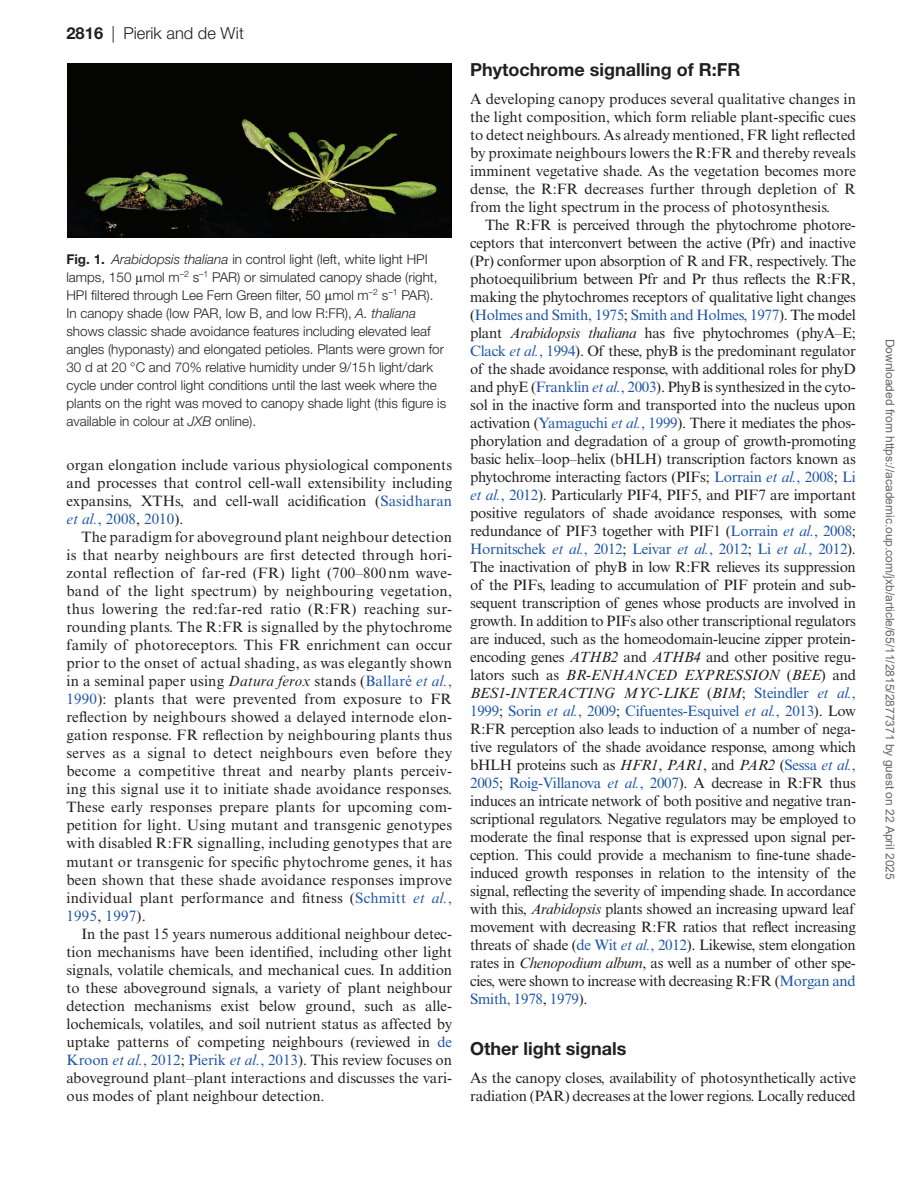
<style>
.page{position:relative;width:919px;height:1187px;background:#fff}
.page>*{position:absolute;margin:0;border:0;box-sizing:border-box;transform-origin:0 0}
.t1{font:700 18px "Helvetica Neue LT Std";color:#231f20}
.t2{font:300 16.5px "Helvetica Neue LT Std";color:#231f20}
.t3{font:15px/18px "Times New Roman MT Std";color:#231f20;text-align:justify}
.t4{font:300 13.5px/18px "Helvetica Neue LT Std";color:#231f20}
.t5{font:12px "Arial";color:#666}
.s1{font-weight:700}
.s2{font-style:italic}
.s3{font-family:"Gandhari Unicode";font-weight:400}
.s4{color:#1e56a6}
.s5{font-style:italic;color:#1e56a6}
</style>
<div class="page">
<img style="left:67px;top:63px;width:384px;height:174px">
<p class="t2" style="left:66px;top:23px;width:179px"><span class="s1">2816</span> | Pierik and de Wit</p>
<p class="t4" style="left:66px;top:250px;width:381px"><span class="s1">Fig. 1.</span> <span class="s2">Arabidopsis thaliana</span> in control light (left, white light HPI lamps, 150 <span class="s3">μ</span>mol m<sup>–2</sup> s<sup>–1</sup> PAR) or simulated canopy shade (right, HPI filtered through Lee Fern Green filter, 50 <span class="s3">μ</span>mol m<sup>–2</sup> s<sup>–1</sup> PAR).<br>In canopy shade (low PAR, low B, and low R:FR), <span class="s2">A. thaliana </span>shows classic shade avoidance features including elevated leaf angles (hyponasty) and elongated petioles. Plants were grown for 30 d at 20 °C and 70% relative humidity under 9/15h light/dark cycle under control light conditions until the last week where the plants on the right was moved to canopy shade light (this figure is available in colour at <span class="s2">JXB</span> online).</p>
<p class="t3" style="left:66px;top:456px;width:387px">organ elongation include various physiological components and processes that control cell-wall extensibility including expansins, XTHs, and cell-wall acidification (<span class="s4">Sasidharan </span><span class="s5">et al.</span><span class="s4">, 2008</span>, <span class="s4">2010</span>).</p>
<p class="t3" style="left:66px;top:528px;width:387px;text-indent:15px">The paradigm for aboveground plant neighbour detection is that nearby neighbours are first detected through hori&shy;zontal reflection of far-red (FR) light (700–800 nm wave&shy;band of the light spectrum) by neighbouring vegetation, thus lowering the red:far-red ratio (R:FR) reaching sur&shy;rounding plants. The R:FR is signalled by the phytochrome family of photoreceptors. This FR enrichment can occur prior to the onset of actual shading, as was elegantly shown in a seminal paper using <span class="s2">Datura ferox</span> stands (<span class="s4">Ballaré</span> <span class="s5">et al.</span><span class="s4">, 1990</span>): plants that were prevented from exposure to FR reflection by neighbours showed a delayed internode elon&shy;gation response. FR reflection by neighbouring plants thus serves as a signal to detect neighbours even before they become a competitive threat and nearby plants perceiv&shy;ing this signal use it to initiate shade avoidance responses.<br>These early responses prepare plants for upcoming com&shy;petition for light. Using mutant and transgenic genotypes with disabled R:FR signalling, including genotypes that are mutant or transgenic for specific phytochrome genes, it has been shown that these shade avoidance responses improve individual plant performance and fitness (<span class="s4">Schmitt</span> <span class="s5">et al.</span><span class="s4">, 1995</span>, <span class="s4">1997</span>).</p>
<p class="t3" style="left:66px;top:924px;width:387px;text-indent:15px">In the past 15 years numerous additional neighbour detec&shy;tion mechanisms have been identified, including other light signals, volatile chemicals, and mechanical cues. In addition to these aboveground signals, a variety of plant neighbour detection mechanisms exist below ground, such as alle&shy;lochemicals, volatiles, and soil nutrient status as affected by uptake patterns of competing neighbours (reviewed in <span class="s4">de Kroon</span> <span class="s5">et al.</span><span class="s4">, 2012</span>; <span class="s4">Pierik</span> <span class="s5">et al.</span><span class="s4">, 2013</span>). This review focuses on aboveground plant–plant interactions and discusses the vari&shy;ous modes of plant neighbour detection.</p>
<p class="t1" style="left:470px;top:58px;width:272px">Phytochrome signalling of R:FR</p>
<p class="t3" style="left:470px;top:90px;width:387px">A developing canopy produces several qualitative changes in the light composition, which form reliable plant-specific cues to detect neighbours. As already mentioned, FR light reflected by proximate neighbours lowers the R:FR and thereby reveals imminent vegetative shade. As the vegetation becomes more dense, the R:FR decreases further through depletion of R from the light spectrum in the process of photosynthesis.</p>
<p class="t3" style="left:470px;top:216px;width:387px;text-indent:15px">The R:FR is perceived through the phytochrome photore&shy;ceptors that interconvert between the active (Pfr) and inactive (Pr) conformer upon absorption of R and FR, respectively. The photoequilibrium between Pfr and Pr thus reflects the R:FR, making the phytochromes receptors of qualitative light changes (<span class="s4">Holmes and Smith, 1975</span>; <span class="s4">Smith and Holmes, 1977</span>). The model plant <span class="s2">Arabidopsis thaliana</span> has five phytochromes (phyA–E; <span class="s4">Clack</span> <span class="s5">et al.</span><span class="s4">, 1994</span>). Of these, phyB is the predominant regulator of the shade avoidance response, with additional roles for phyD and phyE (<span class="s4">Franklin</span> <span class="s5">et al.</span><span class="s4">, 2003</span>). PhyB is synthesized in the cyto&shy;sol in the inactive form and transported into the nucleus upon activation (<span class="s4">Yamaguchi</span> <span class="s5">et al.</span><span class="s4">, 1999</span>). There it mediates the phos&shy;phorylation and degradation of a group of growth-promoting basic helix–loop–helix (bHLH) transcription factors known as phytochrome interacting factors (PIFs; <span class="s4">Lorrain</span> <span class="s5">et al.</span><span class="s4">, 2008</span>; <span class="s4">Li </span><span class="s5">et al.</span><span class="s4">, 2012</span>). Particularly PIF4, PIF5, and PIF7 are important positive regulators of shade avoidance responses, with some redundance of PIF3 together with PIF1 (<span class="s4">Lorrain</span> <span class="s5">et al.</span><span class="s4">, 2008</span>; <span class="s4">Hornitschek</span> <span class="s5">et al.</span><span class="s4">, 2012</span>; <span class="s4">Leivar</span> <span class="s5">et al.</span><span class="s4">, 2012</span>; <span class="s4">Li</span> <span class="s5">et al.</span><span class="s4">, 2012</span>).<br>The inactivation of phyB in low R:FR relieves its suppression of the PIFs, leading to accumulation of PIF protein and sub&shy;sequent transcription of genes whose products are involved in growth. In addition to PIFs also other transcriptional regulators are induced, such as the homeodomain-leucine zipper protein&shy;encoding genes <span class="s2">ATHB2</span> and <span class="s2">ATHB4</span> and other positive regu&shy;lators such as <span class="s2">BR-ENHANCED EXPRESSION</span> (<span class="s2">BEE</span>) and <span class="s2">BES1-INTERACTING MYC-LIKE</span> (<span class="s2">BIM</span>; <span class="s4">Steindler</span> <span class="s5">et al.</span><span class="s4">, 1999</span>; <span class="s4">Sorin</span> <span class="s5">et al.</span><span class="s4">, 2009</span>; <span class="s4">Cifuentes-Esquivel</span> <span class="s5">et al.</span><span class="s4">, 2013</span>). Low R:FR perception also leads to induction of a number of nega&shy;tive regulators of the shade avoidance response, among which bHLH proteins such as <span class="s2">HFR1</span>, <span class="s2">PAR1</span>, and <span class="s2">PAR2</span> (<span class="s4">Sessa</span> <span class="s5">et al.</span><span class="s4">, 2005</span>; <span class="s4">Roig-Villanova</span> <span class="s5">et al.</span><span class="s4">, 2007</span>). A decrease in R:FR thus induces an intricate network of both positive and negative tran&shy;scriptional regulators. Negative regulators may be employed to moderate the final response that is expressed upon signal per&shy;ception. This could provide a mechanism to fine-tune shade&shy;induced growth responses in relation to the intensity of the signal, reflecting the severity of impending shade. In accordance with this, <span class="s2">Arabidopsis</span> plants showed an increasing upward leaf movement with decreasing R:FR ratios that reflect increasing threats of shade (<span class="s4">de Wit</span> <span class="s5">et al.</span><span class="s4">, 2012</span>). Likewise, stem elongation rates in <span class="s2">Chenopodium album</span>, as well as a number of other spe&shy;cies, were shown to increase with decreasing R:FR (<span class="s4">Morgan and Smith, 1978</span>, <span class="s4">1979</span>).</p>
<p class="t1" style="left:470px;top:1037px;width:158px">Other light signals</p>
<p class="t3" style="left:470px;top:1068px;width:387px">As the canopy closes, availability of photosynthetically active radiation (PAR) decreases at the lower regions. Locally reduced</p>
<p class="t5" style="left:894px;top:339px;width:542px;rotate:90deg">Downloaded from https://academic.oup.com/jxb/article/65/11/2815/2877371 by guest on 22 April 2025</p>
</div>
